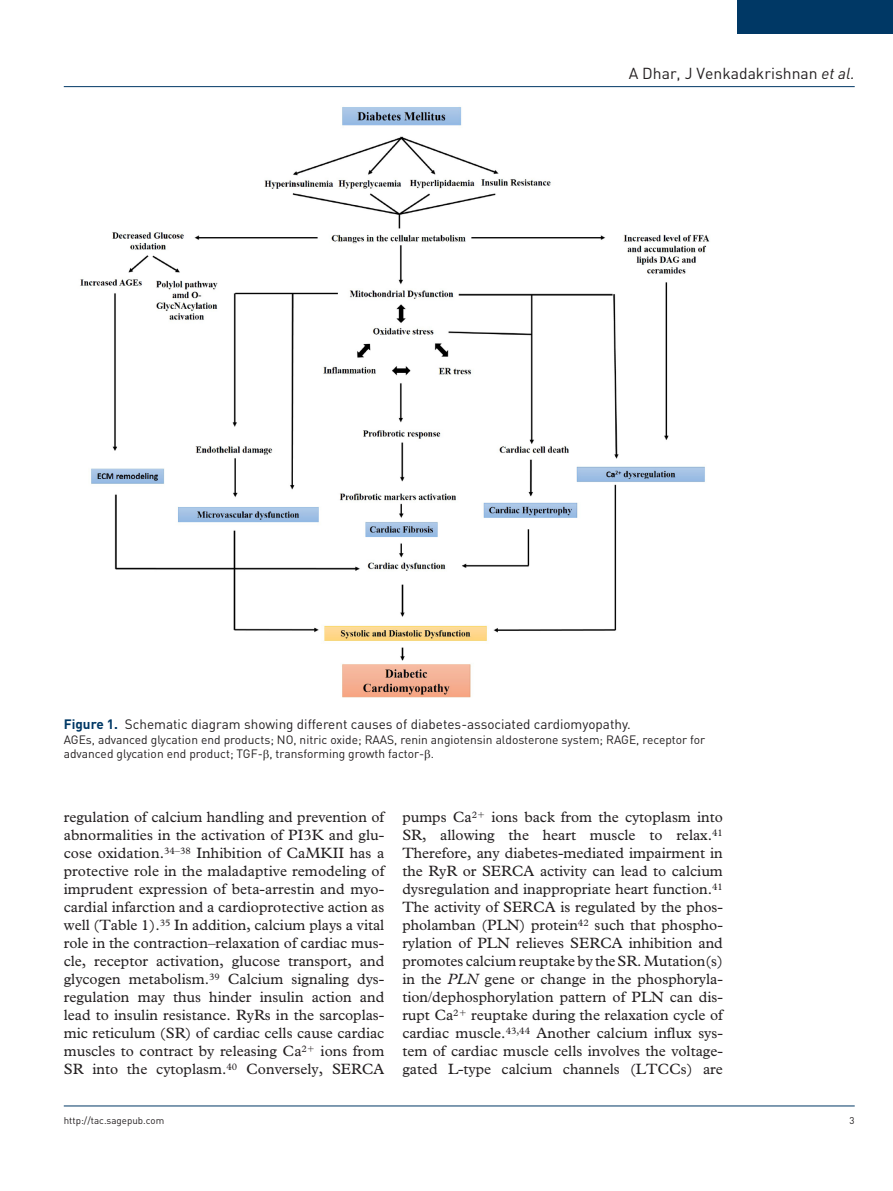
<style>
.page{position:relative;width:893px;height:1191px;background:#fff}
.page>*{position:absolute;margin:0;border:0;box-sizing:border-box;transform-origin:0 0}
.t1{font:15.75px "DIN";color:#231f20}
.t2{font:15px/18px "Plantin Std";color:#231f20;text-align:justify}
.t3{font:13.5px "DIN";color:#231f20}
.t4{font:12px/14.2px "DIN";color:#231f20}
.t5{font:9.75px "DIN";color:#231f20}
.s1{font-style:italic}
.s2{font-weight:700;color:#003865}
</style>
<div class="page">
<hr style="left:64px;top:86px;width:791px;height:1px;background:#003865">
<hr style="left:64px;top:1105px;width:791px;height:1px;background:#003865">
<div style="left:738px;top:0;width:155px;height:34px;background:#003865"></div>
<img style="left:80px;top:107px;width:630px;height:591px">
<p class="t1" style="left:629px;top:63px;width:227px">A Dhar, J Venkadakrishnan <span class="s1">et al.</span></p>
<p class="t3" style="left:64px;top:716px;width:569px"><span class="s2">Figure 1.</span> Schematic diagram showing different causes of diabetes-associated cardiomyopathy.</p>
<p class="t4" style="left:64px;top:732px;width:643px">AGEs, advanced glycation end products; NO, nitric oxide; RAAS, renin angiotensin aldosterone system; RAGE, receptor for advanced glycation end product; TGF- , transforming growth factor- .</p>
<p class="t2" style="left:64px;top:808px;width:322px">regulation of calcium handling and prevention of abnormalities in the activation of PI3K and glu&shy;cose oxidation.<sup>34–38</sup> Inhibition of CaMKII has a protective role in the maladaptive remodeling of imprudent expression of beta-arrestin and myo&shy;cardial infarction and a cardioprotective action as well (Table 1).<sup>35</sup> In addition, calcium plays a vital role in the contraction–relaxation of cardiac mus&shy;cle, receptor activation, glucose transport, and glycogen metabolism.<sup>39</sup> Calcium signaling dys&shy;regulation may thus hinder insulin action and lead to insulin resistance. RyRs in the sarcoplas&shy;mic reticulum (SR) of cardiac cells cause cardiac muscles to contract by releasing Ca<sup>2</sup> ions from SR into the cytoplasm.<sup>40</sup> Conversely, SERCA</p>
<p class="t2" style="left:402px;top:808px;width:322px">pumps Ca<sup>2</sup> ions back from the cytoplasm into SR, allowing the heart muscle to relax.<sup>41<br></sup>Therefore, any diabetes-mediated impairment in the RyR or SERCA activity can lead to calcium dysregulation and inappropriate heart function.<sup>41<br></sup>The activity of SERCA is regulated by the phos&shy;pholamban (PLN) protein<sup>42</sup> such that phospho&shy;rylation of PLN relieves SERCA inhibition and promotes calcium reuptake by the SR. Mutation(s) in the <span class="s1">PLN</span> gene or change in the phosphoryla&shy;tion/dephosphorylation pattern of PLN can dis&shy;rupt Ca<sup>2</sup> reuptake during the relaxation cycle of cardiac muscle.<sup>43,44</sup> Another calcium influx sys&shy;tem of cardiac muscle cells involves the voltage&shy;gated L-type calcium channels (LTCCs) are</p>
<p class="t5" style="left:64px;top:1114px;width:102px">http://tac.sagepub.com</p>
<p class="t5" style="left:850px;top:1114px;width:7px">3</p>
</div>
